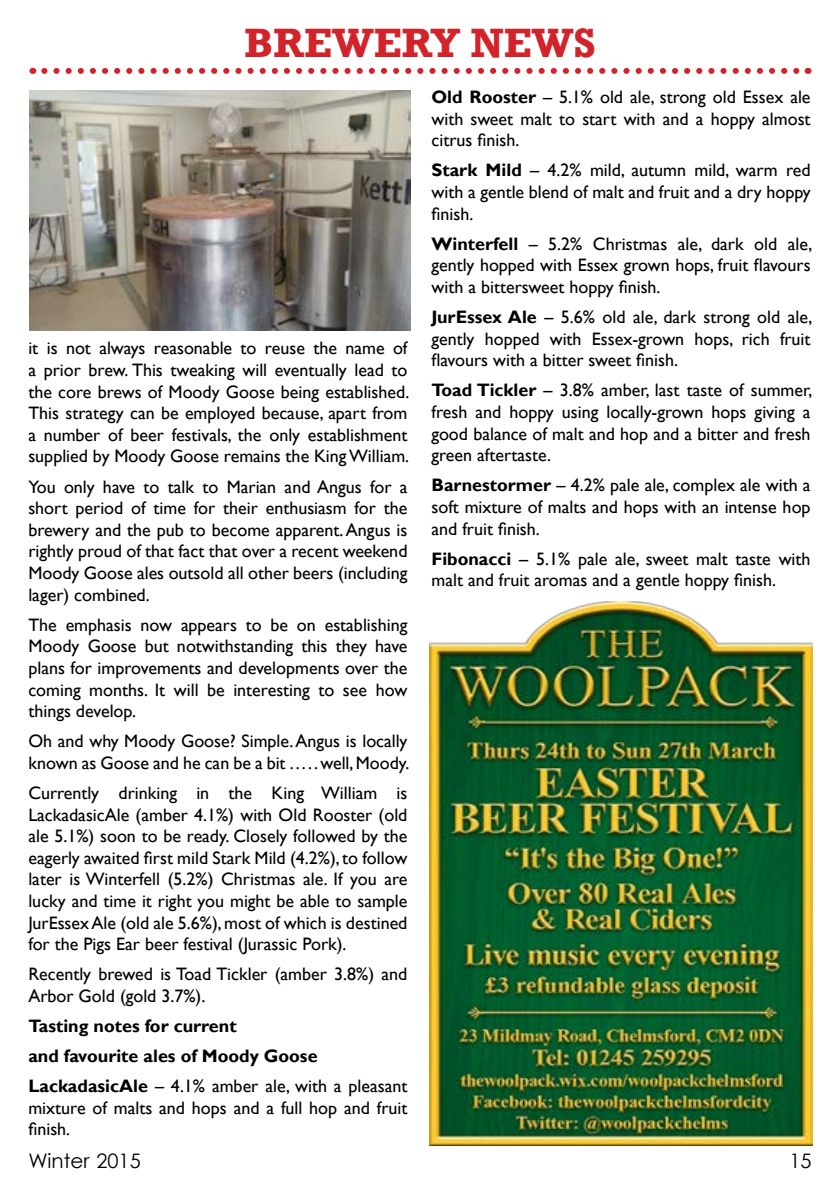
<style>
.page{position:relative;width:840px;height:1191px;background:#fff}
.page>*{position:absolute;margin:0;border:0;box-sizing:border-box;transform-origin:0 0}
.t1{font:700 42px "Rockwell";color:#d2232a}
.t2{font:20px "Century Gothic";color:#000}
.t3{font:18px/21.6px "Gill Sans";color:#000;text-align:justify}
.t4{font:700 18px/30px "Gill Sans";color:#000}
.s1{font-weight:400}
.s2{font-weight:700}
</style>
<div class="page">
<svg style="left:44px;top:68px;width:756px;height:6px"></svg>
<img style="left:29px;top:91px;width:381px;height:240px">
<img style="left:429px;top:601px;width:383px;height:544px">
<h1 class="t1" style="left:244px;top:18px;width:353px">BREWERY NEWS</h1>
<p class="t3" style="left:28px;top:338px;width:382px">it is not always reasonable to reuse the name of a prior brew. This tweaking will eventually lead to the core brews of Moody Goose being established.<br>This strategy can be employed because, apart from a number of beer festivals, the only establishment supplied by Moody Goose remains the King William.</p>
<p class="t3" style="left:28px;top:476px;width:380px">You only have to talk to Marian and Angus for a short period of time for their enthusiasm for the brewery and the pub to become apparent. Angus is rightly proud of that fact that over a recent weekend Moody Goose ales outsold all other beers (including lager) combined.</p>
<p class="t3" style="left:28px;top:614px;width:380px">The emphasis now appears to be on establishing Moody Goose but notwithstanding this they have plans for improvements and developments over the coming months. It will be interesting to see how things develop.</p>
<p class="t3" style="left:28px;top:730px;width:382px">Oh and why Moody Goose? Simple. Angus is locally known as Goose and he can be a bit . . . . . well, Moody.</p>
<p class="t3" style="left:28px;top:782px;width:380px">Currently drinking in the King William is LackadasicAle (amber 4.1%) with Old Rooster (old ale 5.1%) soon to be ready. Closely followed by the eagerly awaited first mild Stark Mild (4.2%), to follow later is Winterfell (5.2%) Christmas ale. If you are lucky and time it right you might be able to sample JurEssex Ale (old ale 5.6%), most of which is destined for the Pigs Ear beer festival (Jurassic Pork).</p>
<p class="t3" style="left:28px;top:963px;width:380px">Recently brewed is Toad Tickler (amber 3.8%) and<br>Arbor Gold (gold 3.7%).</p>
<p class="t4" style="left:28px;top:1011px;width:380px">Tasting notes for current<br>and favourite ales of Moody Goose<br>LackadasicAle <span class="s1">– 4.1% amber ale, with a pleasant</span></p>
<p class="t3" style="left:28px;top:1097px;width:380px">mixture of malts and hops and a full hop and fruit finish.</p>
<p class="t3" style="left:431px;top:87px;width:380px"><span class="s2">Old Rooster</span> – 5.1% old ale, strong old Essex ale with sweet malt to start with and a hoppy almost citrus finish.</p>
<p class="t3" style="left:431px;top:160px;width:380px"><span class="s2">Stark Mild</span> – 4.2% mild, autumn mild, warm red with a gentle blend of malt and fruit and a dry hoppy finish.</p>
<p class="t3" style="left:431px;top:233px;width:382px"><span class="s2">Winterfell</span> – 5.2% Christmas ale, dark old ale, gently hopped with Essex grown hops, fruit flavours with a bittersweet hoppy finish.</p>
<p class="t3" style="left:431px;top:306px;width:382px"><span class="s2">JurEssex Ale</span> – 5.6% old ale, dark strong old ale, gently hopped with Essex-grown hops, rich fruit flavours with a bitter sweet finish.</p>
<p class="t3" style="left:431px;top:380px;width:382px"><span class="s2">Toad Tickler</span> – 3.8% amber, last taste of summer, fresh and hoppy using locally-grown hops giving a good balance of malt and hop and a bitter and fresh green aftertaste.</p>
<p class="t3" style="left:431px;top:475px;width:380px"><span class="s2">Barnestormer</span> – 4.2% pale ale, complex ale with a soft mixture of malts and hops with an intense hop and fruit finish.</p>
<p class="t3" style="left:431px;top:548px;width:380px"><span class="s2">Fibonacci</span> – 5.1% pale ale, sweet malt taste with malt and fruit aromas and a gentle hoppy finish.</p>
<p class="t2" style="left:28px;top:1147px;width:114px">Winter 2015</p>
<p class="t2" style="left:789px;top:1147px;width:24px">15</p>
</div>
